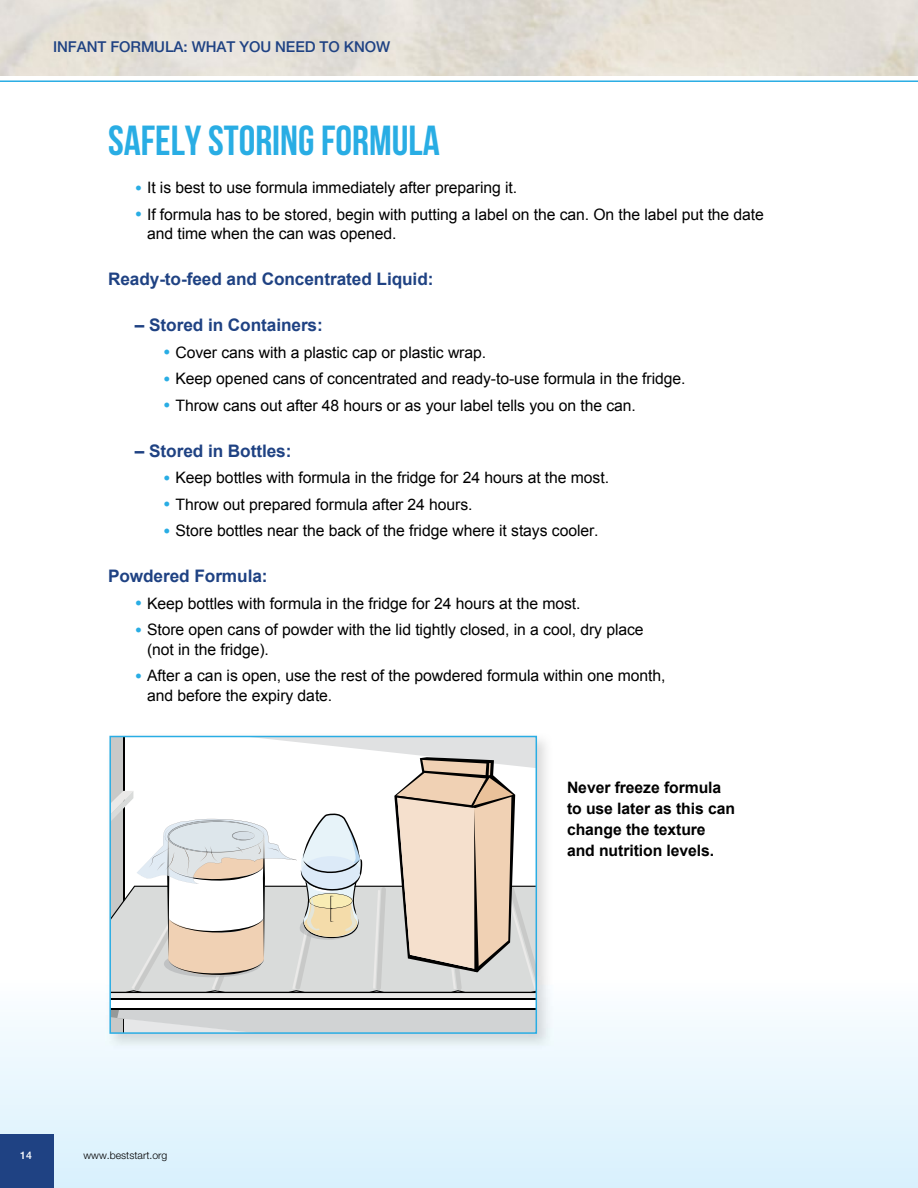
<style>
.page{position:relative;width:918px;height:1188px;background:#fff}
.page>*{position:absolute;margin:0;border:0;box-sizing:border-box;transform-origin:0 0}
.t1{font:42px "Bebas Neue";color:#29ade4}
.t2{font:700 17.25px "Arial";letter-spacing:-.005em;color:#1f4283}
.t3{font:15.75px/19.5px "Arial";letter-spacing:-.005em;color:#000}
.t4{font:700 15.75px/21px "Arial";letter-spacing:-.005em;color:#000}
.t5{font:500 15px "Helvetica Neue LT Std";letter-spacing:-.005em;color:#1f4283}
.t6{font:300 10.5px "Helvetica Neue LT Std";color:#000}
.t7{font:500 10.5px "Helvetica Neue LT Pro";color:#fff}
.s1{font-size:19.5px;color:#29ade4}
</style>
<div class="page">
<svg style="left:0;top:1020px;width:918px;height:168px;background:#e5f5fd"></svg>
<div style="left:0;top:1134px;width:53px;height:54px;background:#1f4283"></div>
<hr style="left:0;top:80px;width:918px;height:2px;background:#29ade4">
<img style="left:106px;top:735px;width:447px;height:315px">
<svg style="left:112px;top:739px;width:422px;height:292px"></svg>
<div style="left:109px;top:736px;width:428px;height:298px;border:2px solid #29ade4"></div>
<p class="t5" style="left:53px;top:38px;width:339px">INFANT FORMULA: WHAT YOU NEED TO KNOW</p>
<h1 class="t1" style="left:108px;top:117px;width:333px">SAFELY STORING FORMULA</h1>
<p class="t3" style="left:135px;top:178px;width:384px"><span class="s1">•</span> It is best to use formula immediately after preparing it.</p>
<p class="t3" style="left:147px;top:205px;width:619px;text-indent:-12px"><span class="s1">•</span> If formula has to be stored, begin with putting a label on the can. On the label put the date and time when the can was opened.</p>
<p class="t2" style="left:108px;top:268px;width:327px">Ready-to-feed and Concentrated liquid:</p>
<p class="t2" style="left:135px;top:314px;width:189px">– Stored in Containers:</p>
<p class="t3" style="left:164px;top:343px;width:324px"><span class="s1">•</span> Cover cans with a plastic cap or plastic wrap.</p>
<p class="t3" style="left:164px;top:369px;width:524px"><span class="s1">•</span> Keep opened cans of concentrated and ready-to-use formula in the fridge.</p>
<p class="t3" style="left:164px;top:396px;width:474px"><span class="s1">•</span> Throw cans out after 48 hours or as your label tells you on the can.</p>
<p class="t2" style="left:135px;top:439px;width:158px">– Stored in Bottles:</p>
<p class="t3" style="left:164px;top:468px;width:447px"><span class="s1">•</span> Keep bottles with formula in the fridge for 24 hours at the most.</p>
<p class="t3" style="left:164px;top:495px;width:311px"><span class="s1">•</span> Throw out prepared formula after 24 hours.</p>
<p class="t3" style="left:164px;top:521px;width:437px"><span class="s1">•</span> Store bottles near the back of the fridge where it stays cooler.</p>
<p class="t2" style="left:108px;top:565px;width:161px">Powdered Formula:</p>
<p class="t3" style="left:135px;top:594px;width:447px"><span class="s1">•</span> Keep bottles with formula in the fridge for 24 hours at the most.</p>
<p class="t3" style="left:147px;top:620px;width:498px;text-indent:-12px"><span class="s1">•</span> Store open cans of powder with the lid tightly closed, in a cool, dry place (not in the fridge).</p>
<p class="t3" style="left:147px;top:666px;width:520px;text-indent:-12px"><span class="s1">•</span> After a can is open, use the rest of the powdered formula within one month, and before the expiry date.</p>
<p class="t7" style="left:20px;top:1149px;width:13px">14</p>
<p class="t6" style="left:84px;top:1149px;width:85px">www.beststart.org</p>
<p class="t4" style="left:567px;top:777px;width:170px">Never freeze formula to use later as this can change the texture and nutrition levels.</p>
</div>
